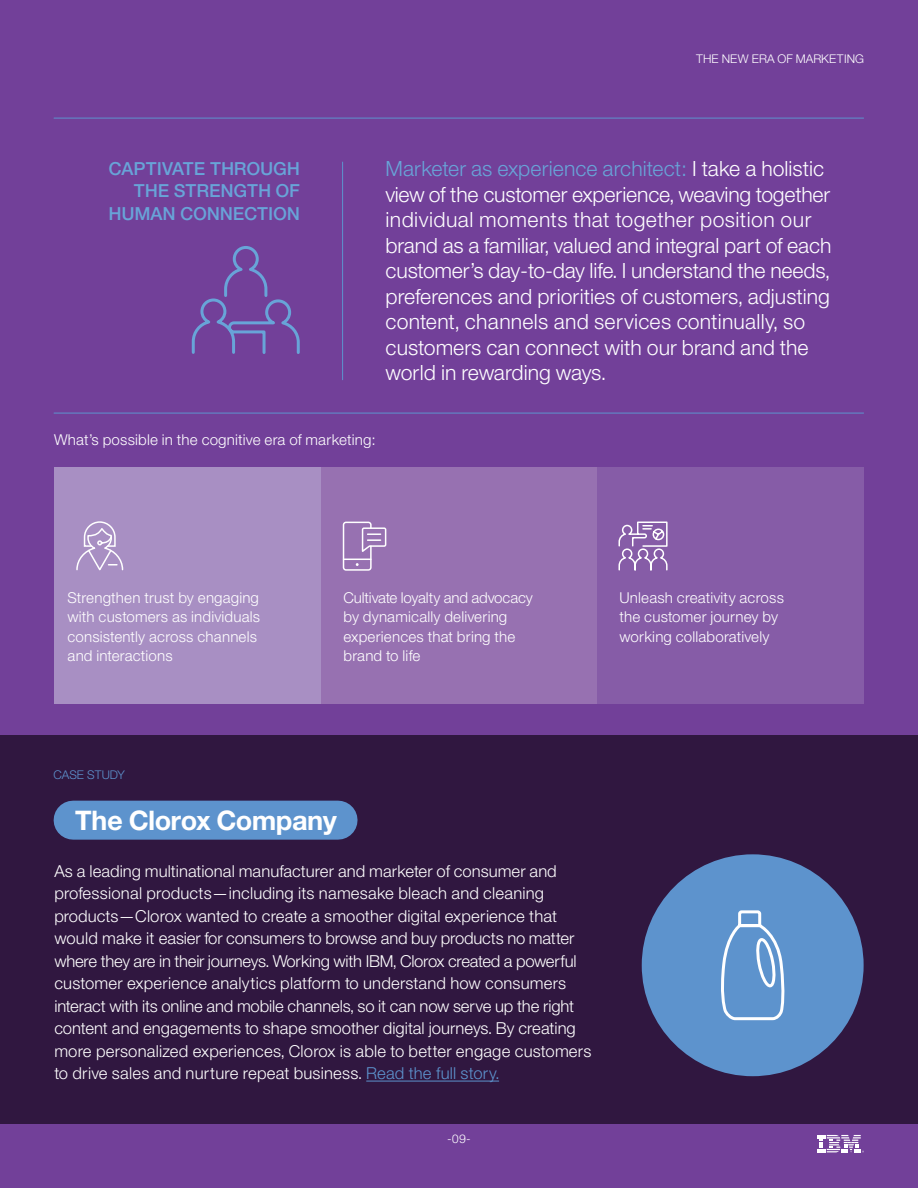
<style>
.page{position:relative;width:918px;height:1188px;background:#724099}
.page>*{position:absolute;margin:0;border:0;box-sizing:border-box;transform-origin:0 0}
.t1{font:700 27px "Helv Neuefor IBM";color:#fff}
.t2{font:300 21px/25.5px "Helv Neuefor IBM";color:#fff}
.t3{font:500 18px/22.5px "Helv Neuefor IBM";letter-spacing:.02em;color:#68a4d8;text-align:right}
.t4{font:300 16.5px/22.5px "Helv Neuefor IBM";color:#fff}
.t5{font:300 15px/19.5px "Helv Neuefor IBM";letter-spacing:.01em;color:#fff}
.t6{font:300 12px "Helv Neuefor IBM";color:#fff}
.t7{font:300 12px "Helv Neuefor IBM";color:#5d93cd}
.s1{color:#68a4d8}
.s2{color:#5d93cd}
</style>
<div class="page">
<div style="left:0;top:735px;width:918px;height:388px;background:#301740"></div>
<div style="left:55px;top:467px;width:266px;height:236px;background:#a88fc3"></div>
<div style="left:321px;top:467px;width:276px;height:236px;background:#9771b1"></div>
<div style="left:597px;top:467px;width:267px;height:236px;background:#865ca7"></div>
<div style="left:73px;top:801px;width:265px;height:39px;background:#5d93cd"></div>
<hr style="left:366px;top:1081px;width:133px;height:1px;background:#5d93cd">
<hr style="left:54px;top:118px;width:810px;height:1px;background:#5d93cd">
<hr style="left:54px;top:413px;width:810px;height:1px;background:#5d93cd">
<hr style="left:342px;top:162px;width:1px;height:218px;background:#5d93cd">
<div style="left:642px;top:854px;width:222px;height:222px;background:#5d93cd;border-radius:50%"></div>
<svg style="left:721px;top:910px;width:64px;height:111px"></svg>
<svg style="left:76px;top:521px;width:48px;height:50px"></svg>
<svg style="left:618px;top:521px;width:50px;height:50px"></svg>
<svg style="left:342px;top:527px;width:45px;height:39px"></svg>
<div style="left:343px;top:522px;width:29px;height:49px;border:2px solid #fff;border-radius:3px"></div>
<svg style="left:191px;top:246px;width:109px;height:108px"></svg>
<svg style="left:817px;top:1135px;width:47px;height:17px"></svg>
<p class="t6" style="left:696px;top:51px;width:170px">THE NEW ERA OF MARKETING</p>
<p class="t3" style="left:109px;top:157px;width:192px">CAPTIVATE THROUGH<br>THE STRENGTH OF<br>HUMAN CONNECTION</p>
<p class="t2" style="left:386px;top:156px;width:447px"><span class="s1">Marketer as experience architect:</span> I take a holistic view of the customer experience, weaving together individual moments that together position our brand as a familiar, valued and integral part of each customer’s day-to-day life. I understand the needs, preferences and priorities of customers, adjusting content, channels and services continually, so customers can connect with our brand and the world in rewarding ways.</p>
<p class="t5" style="left:54px;top:430px;width:324px">What’s possible in the cognitive era of marketing:</p>
<p class="t5" style="left:68px;top:587px;width:194px">Strengthen trust by engaging with customers as individuals consistently across channels and interactions</p>
<p class="t5" style="left:344px;top:587px;width:191px">Cultivate loyalty and advocacy by dynamically delivering experiences that bring the brand to life</p>
<p class="t5" style="left:619px;top:587px;width:166px">Unleash creativity across the customer journey by working collaboratively</p>
<p class="t7" style="left:54px;top:767px;width:73px">CASE STUDY</p>
<h1 class="t1" style="left:75px;top:804px;width:263px">The Clorox Company</h1>
<p class="t4" style="left:54px;top:859px;width:539px">As a leading multinational manufacturer and marketer of consumer and professional products—including its namesake bleach and cleaning products—Clorox wanted to create a smoother digital experience that would make it easier for consumers to browse and buy products no matter where they are in their journeys. Working with IBM, Clorox created a powerful customer experience analytics platform to understand how consumers interact with its online and mobile channels, so it can now serve up the right content and engagements to shape smoother digital journeys. By creating more personalized experiences, Clorox is able to better engage customers to drive sales and nurture repeat business. <span class="s2">Read the full story.</span></p>
<p class="t6" style="left:447px;top:1131px;width:25px">-09-</p>
</div>
